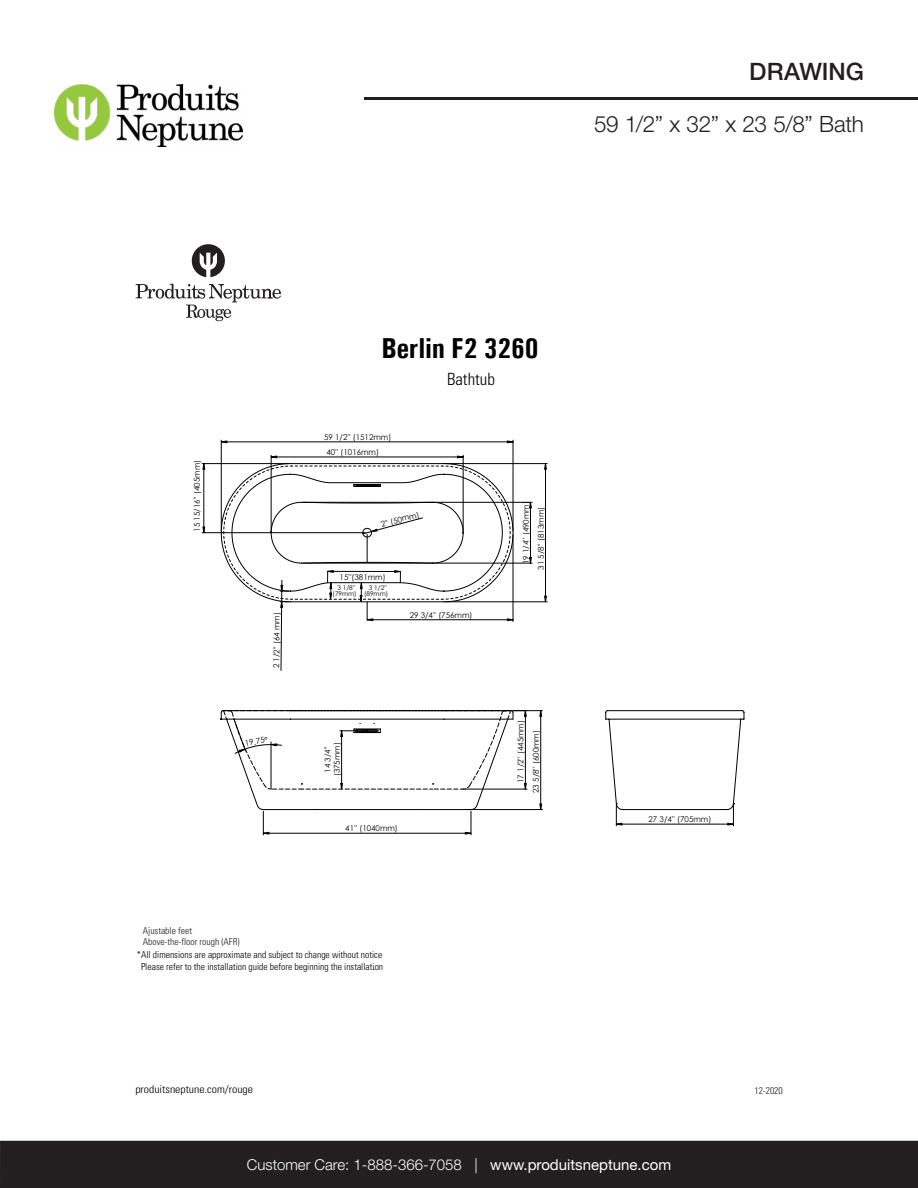
<style>
.page{position:relative;width:918px;height:1188px;background:#fff}
.page>*{position:absolute;margin:0;border:0;box-sizing:border-box;transform-origin:0 0}
.t1{font:700 28.95px "Univers Condensed";letter-spacing:-.005em;color:#000001}
.t2{font:500 24px "Helvetica Neue LT Std";letter-spacing:-.005em;color:#231f20}
.t3{font:300 22.5px "Helvetica Neue LT Std";letter-spacing:-.015em;color:#231f20}
.t4{font:300 condensed 16.8px "Univers";color:#000001}
.t5{font:300 15px "Helvetica Neue LT Std";color:#fff}
.t6{font:300 condensed 13.2px "Univers";color:#000001}
.t7{font:300 condensed 10.8px "Univers";color:#000001;scale:1.09 1}
.t8{font:300 condensed 9.6px/11.6px "Univers";color:#000001;text-align:center}
.t9{font:300 condensed 9.6px/11.6px "Univers";color:#231f20}
.t10{font:7.95px/9.4px "Century Gothic";color:#000001;text-align:center}
.t11{font:7.95px "Century Gothic";color:#000}
.t12{font:6.45px/5.8px "Century Gothic";color:#000;text-align:center}
.s1{font-weight:400}
</style>
<div class="page">
<hr style="left:0;top:0;width:1px;height:1148px;background:#ececee">
<div style="left:0;top:1141px;width:918px;height:47px;background:#231f20"></div>
<hr style="left:364px;top:97px;width:554px;height:2px;background:#231f20">
<img style="left:54px;top:84px;width:189px;height:62px">
<svg style="left:191px;top:244px;width:34px;height:33px"></svg>
<svg style="left:136px;top:284px;width:145px;height:37px"></svg>
<hr style="left:446px;top:463px;width:101px;height:1px;background:#000001">
<hr style="left:446px;top:602px;width:101px;height:1px;background:#000001">
<hr style="left:202px;top:463px;width:87px;height:1px;background:#000001">
<hr style="left:202px;top:532px;width:163px;height:1px;background:#000001">
<hr style="left:221px;top:440px;width:1px;height:91px;background:#000001">
<hr style="left:513px;top:440px;width:1px;height:91px;background:#000001">
<svg style="left:203px;top:464px;width:343px;height:138px"></svg>
<svg style="left:221px;top:441px;width:292px;height:14px"></svg>
<svg style="left:605px;top:710px;width:140px;height:116px"></svg>
<svg style="left:220px;top:455px;width:294px;height:216px"></svg>
<svg style="left:220px;top:710px;width:322px;height:125px"></svg>
<h2 class="t2" style="left:749px;top:57px;width:116px">DRAWING</h2>
<h3 class="t3" style="left:594px;top:110px;width:271px">59 1/2” x 32” x 23 5/8” Bath</h3>
<h1 class="t1" style="left:382px;top:331px;width:159px">Berlin F2 3260</h1>
<h3 class="t4" style="left:447px;top:369px;width:49px">Bathtub</h3>
<p class="t10" style="left:324px;top:432px;width:69px">59 1/2'' (1512mm)</p>
<p class="t10" style="left:192px;top:532px;width:73px;rotate:-90deg">15 15/16'' (405mm)</p>
<p class="t10" style="left:271px;top:668px;width:58px;rotate:-89deg">2 46(' ' 2/1 m m )</p>
<p class="t10" style="left:244px;top:739px;width:25px;rotate:-10deg">19.75°</p>
<p class="t9" style="left:143px;top:925px;width:98px">Ajustable feet<br>Above-the-floor rough (AFR)</p>
<p class="t10" style="left:326px;top:448px;width:54px">40'' (1016mm)</p>
<p class="t10" style="left:380px;top:520px;width:41px;rotate:-15deg">2'' (50mm)</p>
<p class="t11" style="left:340px;top:572px;width:48px">15''(381mm)</p>
<p class="t12" style="left:333px;top:585px;width:26px">3 1/8'' (79mm)</p>
<p class="t12" style="left:364px;top:585px;width:26px">3 1/2'' (89mm)</p>
<p class="t10" style="left:410px;top:610px;width:64px">29 3/4'' (756mm)</p>
<p class="t10" style="left:323px;top:776px;width:36px;rotate:-90deg">14 3/4'' (375mm)</p>
<p class="t10" style="left:345px;top:824px;width:54px">41'' (1040mm)</p>
<p class="t8" style="left:137px;top:949px;width:248px">*All dimensions are approximate and subject to change without notice<br>Please refer to the installation guide before beginning the installation</p>
<h3 class="t6" style="left:373px;top:957px;width:4px">.</h3>
<h3 class="t7" style="left:135px;top:1082px;width:109px">produitsneptune.com/rouge</h3>
<p class="t10" style="left:521px;top:564px;width:64px;rotate:-90deg">19 1/4'' (490mm)</p>
<p class="t10" style="left:536px;top:570px;width:64px;rotate:-90deg">31 5/8'' (813mm)</p>
<p class="t10" style="left:516px;top:783px;width:64px;rotate:-90deg">17 1/2'' (445mm)</p>
<p class="t10" style="left:531px;top:793px;width:64px;rotate:-90deg">23 5/8'' (600mm)</p>
<p class="t10" style="left:649px;top:815px;width:64px">27 3/4'' (705mm)</p>
<p class="t9" style="left:755px;top:1085px;width:30px">12-2020</p>
<h3 class="t5" style="left:247px;top:1155px;width:426px">Customer Care: 1-888-366-7058 | <span class="s1">www.produitsneptune.com</span></h3>
</div>
